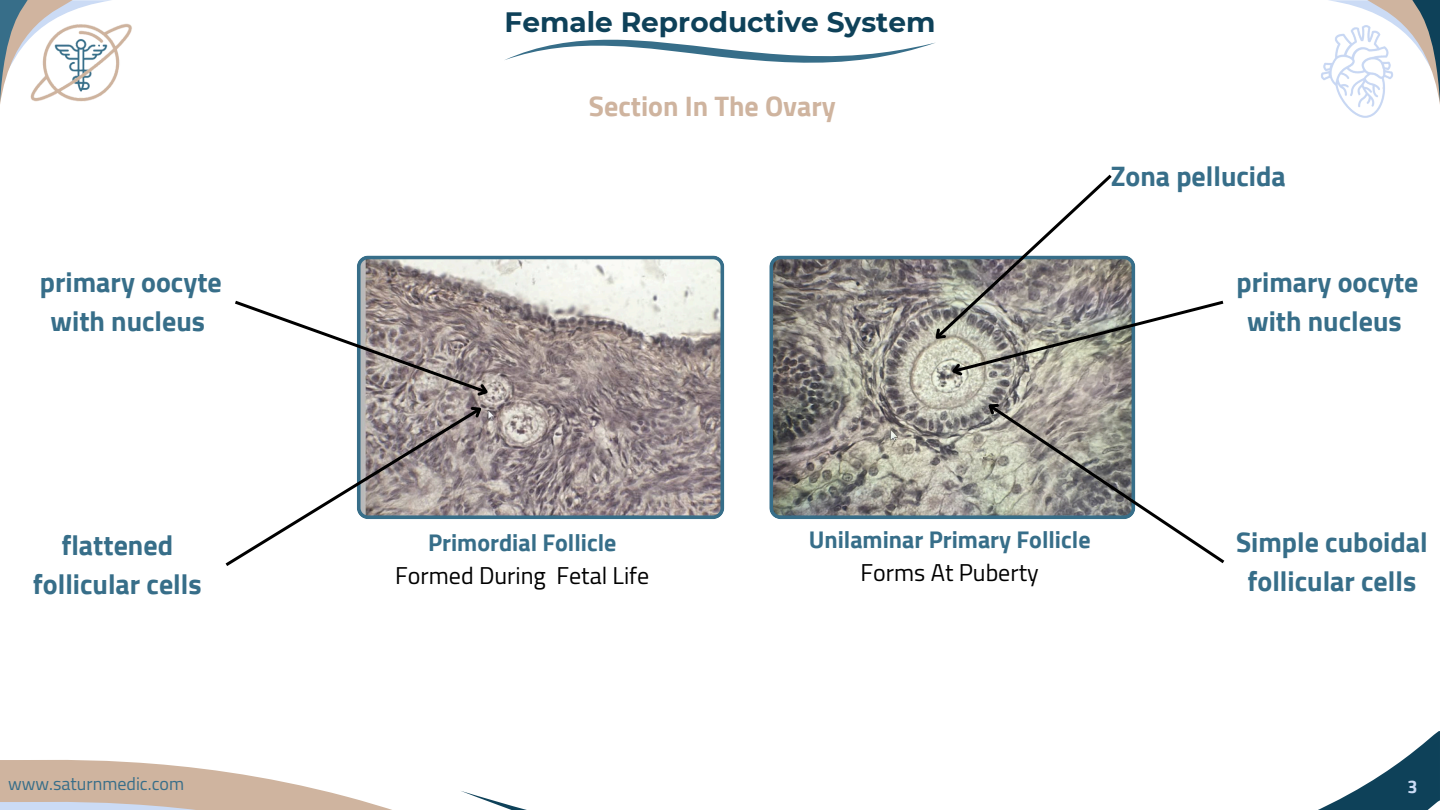
<style>
.page{position:relative;width:1440px;height:810px;background:#fff}
.page>*{position:absolute;margin:0;border:0;box-sizing:border-box;transform-origin:0 0}
.t1{font:700 28px/39px "Cairo";color:#376e89;text-align:center}
.t2{font:700 28px "Montserrat";color:#0e4159}
.t3{font:700 28px "Cairo";color:#cfb49f}
.t4{font:24px/33px "Cairo";color:#000;text-align:center}
.t5{font:700 24px/33px "Cairo";color:#376e89;text-align:center}
.t6{font:18px "Cairo";color:#386e89}
.t7{font:700 18px "Cairo";color:#cbdbf5}
.s1{font-weight:700;color:#376e89}
.s2{font-weight:400;color:#000}
</style>
<div class="page">
<svg style="left:0;top:0;width:8px;height:104px"></svg>
<svg style="left:1329px;top:0;width:111px;height:104px"></svg>
<img style="left:8px;top:0;width:124px;height:102px">
<img style="left:1321px;top:18px;width:84px;height:100px">
<svg style="left:0;top:760px;width:392px;height:50px;fill:#cfb49f"></svg>
<svg style="left:461px;top:731px;width:979px;height:79px"></svg>
<svg style="left:505px;top:40px;width:431px;height:23px"></svg>
<svg style="left:357px;top:256px;width:367px;height:263px;background:#aaa3a2"></svg>
<svg style="left:769px;top:256px;width:366px;height:263px;background:#8e8c88"></svg>
<svg style="left:225px;top:298px;width:269px;height:268px"></svg>
<svg style="left:981px;top:396px;width:244px;height:168px"></svg>
<svg style="left:928px;top:174px;width:296px;height:207px"></svg>
<p class="t2" style="left:505px;top:5px;width:432px">Female Reproductive System</p>
<h1 class="t1" style="left:40px;top:263px;width:183px">primary oocyte with nucleus</h1>
<p class="t3" style="left:589px;top:90px;width:249px">Section In The Ovary</p>
<h2 class="t1" style="left:1111px;top:156px;width:177px">Zona pellucida</h2>
<h1 class="t1" style="left:1237px;top:263px;width:183px">primary oocyte with nucleus</h1>
<p class="t4" style="left:395px;top:526px;width:256px"><span class="s1">Primordial Follicle<br></span>Formed During Fetal Life</p>
<h1 class="t5" style="left:809px;top:523px;width:283px">Unilaminar Primary Follicle<br><span class="s2">Forms At Puberty</span></h1>
<h2 class="t1" style="left:33px;top:526px;width:170px">flattened follicular cells</h2>
<h1 class="t1" style="left:1236px;top:523px;width:193px">Simple cuboidal follicular cells</h1>
<h1 class="t6" style="left:8px;top:773px;width:177px">www.saturnmedic.com</h1>
<h1 class="t7" style="left:1407px;top:776px;width:12px">3</h1>
</div>
